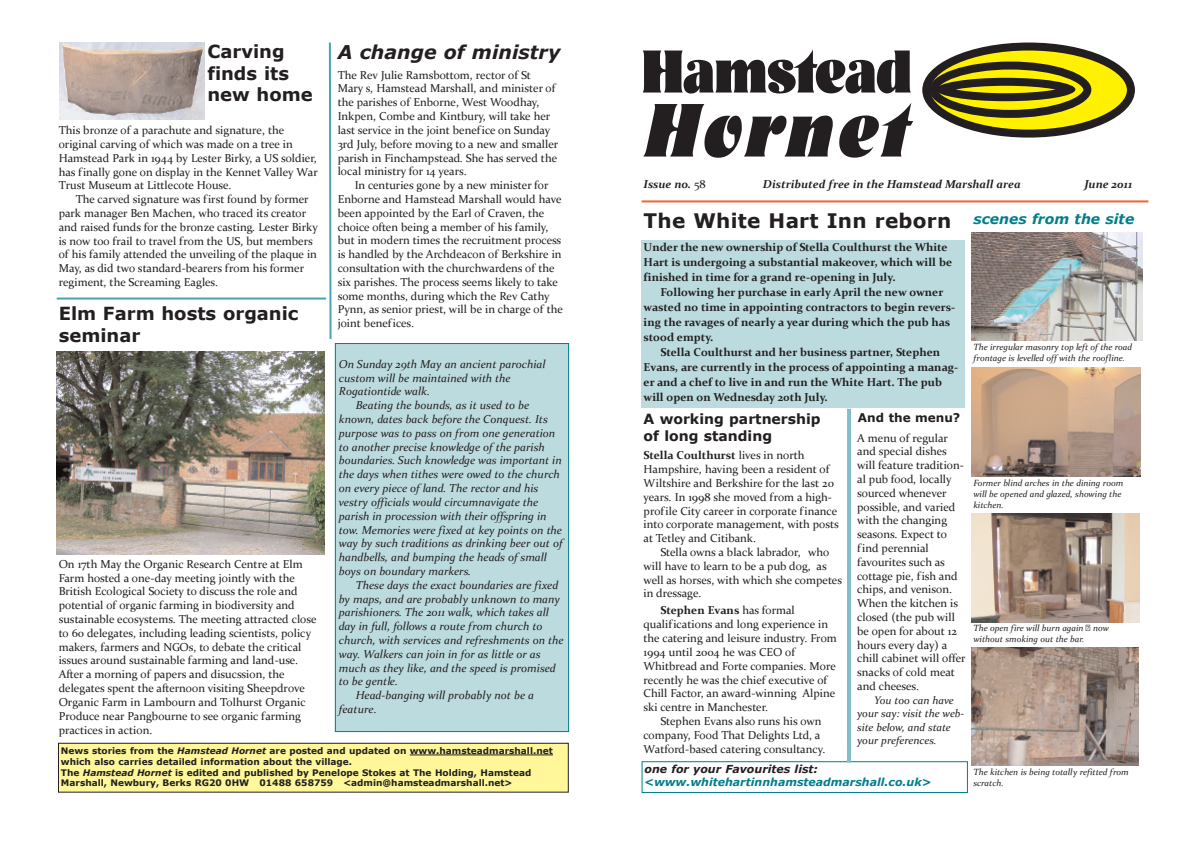
<style>
.page{position:relative;width:1191px;height:842px;background:#fff}
.page>*{position:absolute;margin:0;border:0;box-sizing:border-box;transform-origin:0 0}
.t1{font:italic 75px "Pickwick";color:#231f20}
.t2{font:60px "Pickwick";letter-spacing:-.04em;color:#231f20}
.t3{font:700 20px "Verdana";letter-spacing:.015em;color:#231f20}
.t4{font:italic 700 19px "Verdana";color:#231f20}
.t5{font:700 18px/21.6px "Verdana";color:#231f20}
.t6{font:700 14px/16.8px "Verdana";color:#231f20}
.t7{font:italic 700 14px "Verdana";color:#007f89}
.t8{font:700 12px "Verdana";color:#231f20}
.t9{font:11.5px/13.8px "Constantia";color:#231f20}
.t10{font:italic 11.5px/13.8px "Constantia";color:#231f20}
.t11{font:700 11.5px/15px "Constantia";color:#231f20}
.t12{font:italic 700 11.5px "Constantia";color:#231f20}
.t13{font:italic 11px/13.4px "Constantia";color:#231f20}
.t14{font:italic 700 11px "Verdana";color:#007f89}
.t15{font:italic 700 11px "Verdana";color:#231f20}
.t16{font:700 9px/10.8px "Verdana";color:#231f20}
.t17{font:italic 9px/10.8px "Constantia";color:#231f20}
.s1{font-style:normal}
.s2{font-style:italic}
.s3{font-weight:400;font-style:normal}
.s4{font-weight:700}
.s5{font-weight:400}
</style>
<div class="page">
<div style="left:58px;top:743px;width:510px;height:49px;background:#fff79a"></div>
<hr style="left:410px;top:755px;width:143px;height:1px;background:#231f20">
<div style="left:58px;top:743px;width:511px;height:50px;border:1px solid #231f20"></div>
<svg style="left:922px;top:43px;width:213px;height:95px"></svg>
<hr style="left:641px;top:200px;width:507px;height:2px;background:#f2642f">
<div style="left:641px;top:240px;width:324px;height:168px;background:#bcdbdf"></div>
<div style="left:641px;top:761px;width:327px;height:32px;border:1px solid #007f89"></div>
<img style="left:971px;top:232px;width:171px;height:109px">
<img style="left:971px;top:367px;width:170px;height:110px">
<img style="left:971px;top:513px;width:168px;height:109px">
<img style="left:971px;top:648px;width:167px;height:117px">
<hr style="left:847px;top:409px;width:4px;height:353px;background:#83bec6">
<div style="left:335px;top:343px;width:233px;height:388px;background:#bcdbdf"></div>
<div style="left:335px;top:343px;width:234px;height:389px;border:1px solid #007f89"></div>
<img style="left:59px;top:43px;width:145px;height:76px">
<img style="left:56px;top:351px;width:268px;height:203px">
<hr style="left:57px;top:298px;width:269px;height:2px;background:#46a6b0">
<svg style="left:328px;top:42px;width:4px;height:298px"></svg>
<h3 class="t5" style="left:207px;top:40px;width:107px">Carving finds its new home</h3>
<p class="t9" style="left:59px;top:124px;width:260px">This bronze of a parachute and signature, the original carving of which was made on a tree in Hamstead Park in 1944 by Lester Birky, a US soldier, has finally gone on display in the Kennet Valley War Trust Museum at Littlecote House.</p>
<p class="t9" style="left:59px;top:193px;width:261px;text-indent:17px">The carved signature was first found by former park manager Ben Machen, who traced its creator and raised funds for the bronze casting. Lester Birky is now too frail to travel from the US, but members of his family attended the unveiling of the plaque in May, as did two standard-bearers from his former regiment, the Screaming Eagles.</p>
<h3 class="t5" style="left:59px;top:302px;width:241px">Elm Farm hosts organic seminar</h3>
<p class="t9" style="left:59px;top:558px;width:259px">On 17th May the Organic Research Centre at Elm Farm hosted a one-day meeting jointly with the British Ecological Society to discuss the role and potential of organic farming in biodiversity and sustainable ecosystems. The meeting attracted close to 60 delegates, including leading scientists, policy makers, farmers and NGOs, to debate the critical issues around sustainable farming and land-use.<br>After a morning of papers and disucssion, the delegates spent the afternoon visiting Sheepdrove Organic Farm in Lambourn and Tolhurst Organic Produce near Pangbourne to see organic farming practices in action.</p>
<h3 class="t4" style="left:338px;top:40px;width:224px">A change of ministry</h3>
<p class="t9" style="left:338px;top:69px;width:222px">The Rev Julie Ramsbottom, rector of St Mary’s, Hamstead Marshall, and minister of the parishes of Enborne, West Woodhay, Inkpen, Combe and Kintbury, will take her last service in the joint benefice on Sunday 3rd July, before moving to a new and smaller parish in Finchampstead. She has served the local ministry for 14 years.</p>
<p class="t9" style="left:338px;top:179px;width:227px;text-indent:17px">In centuries gone by a new minister for Enborne and Hamstead Marshall would have been appointed by the Earl of Craven, the choice often being a member of his family, but in modern times the recruitment process is handled by the Archdeacon of Berkshire in consultation with the churchwardens of the six parishes. The process seems likely to take some months, during which the Rev Cathy Pynn, as senior priest, will be in charge of the joint benefices.</p>
<p class="t10" style="left:339px;top:358px;width:208px">On Sunday 29th May an ancient parochial custom will be maintained with the<br>Rogationtide walk.</p>
<p class="t10" style="left:339px;top:399px;width:225px;text-indent:17px">Beating the bounds, as it used to be known, dates back before the Conquest. Its purpose was to pass on from one generation to another precise knowledge of the parish boundaries. Such knowledge was important in the days when tithes were owed to the church on every piece of land. The rector and his vestry officials would circumnavigate the parish in procession with their offspring in tow. Memories were fixed at key points on the way by such traditions as drinking beer out of handbells, and bumping the heads of small boys on boundary markers.</p>
<p class="t10" style="left:356px;top:579px;width:204px">These days the exact boundaries are fixed</p>
<p class="t10" style="left:339px;top:593px;width:223px">by maps, and are probably unknown to many</p>
<p class="t10" style="left:339px;top:607px;width:212px">parishioners. The 2011 walk, which takes all</p>
<p class="t10" style="left:339px;top:620px;width:205px">day in full, follows a route from church to</p>
<p class="t10" style="left:339px;top:634px;width:226px">church, with services and refreshments on the</p>
<p class="t10" style="left:339px;top:648px;width:203px">way. Walkers can join in for as little or as</p>
<p class="t10" style="left:339px;top:662px;width:219px">much as they like, and the speed is promised</p>
<p class="t10" style="left:339px;top:676px;width:61px">to be gentle.</p>
<p class="t10" style="left:356px;top:689px;width:180px">Head-banging will probably not be a</p>
<p class="t10" style="left:339px;top:703px;width:39px">feature<span class="s1">.</span></p>
<p class="t16" style="left:61px;top:745px;width:493px">News stories from the <span class="s2">Hamstead Hornet</span> are posted and updated on www.hamsteadmarshall.net which also carries detailed information about the village.<br>The <span class="s2">Hamstead Hornet</span> is edited and published by Penelope Stokes at The Holding, Hamstead Marshall, Newbury, Berks RG20 0HW 01488 658759 &lt;admin@hamsteadmarshall.net&gt;</p>
<h2 class="t2" style="left:640px;top:38px;width:274px">Hamstead</h2>
<h1 class="t1" style="left:640px;top:88px;width:284px">Hornet</h1>
<p class="t12" style="left:643px;top:179px;width:64px">Issue no. <span class="s3">58</span></p>
<p class="t12" style="left:763px;top:179px;width:259px">Distributed free in the Hamstead Marshall area</p>
<p class="t12" style="left:1084px;top:179px;width:49px">June 2011</p>
<h3 class="t3" style="left:643px;top:208px;width:309px">The White Hart Inn reborn</h3>
<p class="t7" style="left:973px;top:210px;width:162px">scenes from the site</p>
<p class="t11" style="left:643px;top:241px;width:310px">Under the new ownership of Stella Coulthurst the White<br>Hart is undergoing a substantial makeover, which will be finished in time for a grand re-opening in July.</p>
<p class="t11" style="left:643px;top:286px;width:313px;text-indent:17px">Following her purchase in early April the new owner wasted no time in appointing contractors to begin revers&shy;ing the ravages of nearly a year during which the pub has stood empty.</p>
<p class="t11" style="left:643px;top:346px;width:316px;text-indent:17px">Stella Coulthurst and her business partner, Stephen Evans, are currently in the process of appointing a manag&shy;er and a chef to live in and run the White Hart. The pub will open on Wednesday 20th July.</p>
<p class="t6" style="left:643px;top:410px;width:179px">A working partnership of long standing</p>
<p class="t17" style="left:973px;top:342px;width:160px">The irregular masonry top left of the road frontage is levelled off with the roofline.</p>
<p class="t8" style="left:858px;top:410px;width:104px">And the menu?</p>
<p class="t9" style="left:857px;top:432px;width:110px">A menu of regular and special dishes will feature tradition&shy;al pub food, locally sourced whenever possible, and varied with the changing seasons. Expect to find perennial favourites such as cottage pie, fish and chips, and venison.<br>When the kitchen is closed (the pub will be open for about 12 hours every day) a chill cabinet will offer snacks of cold meat and cheeses.</p>
<p class="t13" style="left:857px;top:694px;width:109px;text-indent:17px">You too can have your say: visit the web&shy;site below, and state your preferences.</p>
<p class="t9" style="left:643px;top:450px;width:197px"><span class="s4">Stella Coulthurst</span> lives in north Hampshire, having been a resident of Wiltshire and Berkshire for the last 20 years. In 1998 she moved from a high&shy;profile City career in corporate finance into corporate management, with posts at Tetley and Citibank.</p>
<p class="t9" style="left:643px;top:546px;width:200px;text-indent:17px">Stella owns a black labrador, “who will have to learn to be a pub dog,” as well as horses, with which she competes in dressage.</p>
<p class="t17" style="left:973px;top:479px;width:151px">Former blind arches in the dining room will be opened and glazed, showing the kitchen.</p>
<p class="t11" style="left:660px;top:604px;width:136px">Stephen Evans <span class="s5">has formal</span></p>
<p class="t9" style="left:643px;top:618px;width:186px">qualifications and long experience in</p>
<p class="t9" style="left:643px;top:632px;width:195px">the catering and leisure industry. From</p>
<p class="t9" style="left:643px;top:646px;width:153px">1994 until 2004 he was CEO of</p>
<p class="t9" style="left:643px;top:660px;width:194px">Whitbread and Forte companies. More</p>
<p class="t9" style="left:643px;top:674px;width:185px">recently he was the chief executive of</p>
<p class="t9" style="left:643px;top:687px;width:197px">Chill Factor, an award-winning “Alpine”</p>
<p class="t9" style="left:643px;top:701px;width:126px">ski centre in Manchester.</p>
<p class="t9" style="left:660px;top:715px;width:162px">Stephen Evans also runs his own</p>
<p class="t9" style="left:643px;top:729px;width:178px">company, Food That Delights Ltd, a</p>
<p class="t9" style="left:643px;top:743px;width:183px">Watford-based catering consultancy.</p>
<p class="t17" style="left:973px;top:624px;width:137px">The open fire will burn again – now without smoking out the bar.</p>
<p class="t15" style="left:644px;top:761px;width:175px">one for your Favourites list:</p>
<p class="t14" style="left:644px;top:775px;width:288px">&lt;www.whitehartinnhamsteadmarshall.co.uk&gt;</p>
<p class="t17" style="left:973px;top:767px;width:157px">The kitchen is being totally refitted from scratch.</p>
</div>
